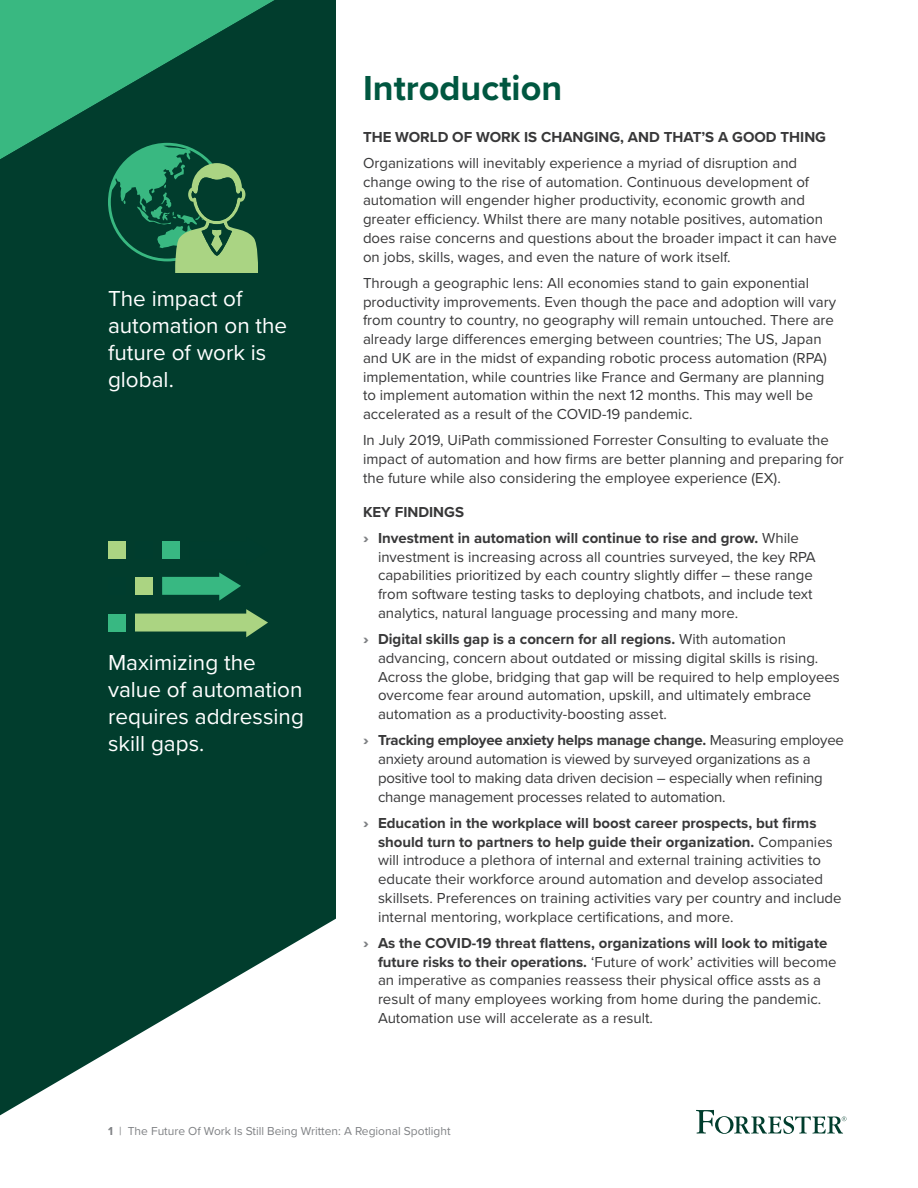
<style>
.page{position:relative;width:918px;height:1188px;background:#fff}
.page>*{position:absolute;margin:0;border:0;box-sizing:border-box;transform-origin:0 0}
.t1{font:700 36px "Proxima Nova";color:#005740}
.t2{font:22.5px/27px "Proxima Nova";color:#fff}
.t3{font:15px/18.8px "Proxima Nova";color:#383839}
.t4{font:700 15px/26.2px "Proxima Nova";color:#383839}
.t5{font:12px "Proxima Nova";color:#808285}
.s1{font-weight:900;color:#808285}
.s2{font-weight:400}
.s3{font-weight:700}
</style>
<div class="page">
<svg style="left:0;top:0;width:336px;height:1115px;background:#1e5345"></svg>
<svg style="left:696px;top:1110px;width:150px;height:24px"></svg>
<div style="left:108px;top:541px;width:18px;height:18px;background:#abd482"></div>
<div style="left:108px;top:577px;width:18px;height:18px;background:#003d2e"></div>
<div style="left:135px;top:541px;width:18px;height:18px;background:#003d2e"></div>
<div style="left:162px;top:541px;width:18px;height:18px;background:#38b882"></div>
<div style="left:189px;top:537px;width:79px;height:28px;background:#003d2e"></div>
<svg style="left:162px;top:572px;width:79px;height:29px;background:#20845e"></svg>
<svg style="left:135px;top:609px;width:133px;height:28px;background:#6a9a61"></svg>
<div style="left:135px;top:577px;width:18px;height:18px;background:#abd482"></div>
<div style="left:108px;top:614px;width:18px;height:18px;background:#38b882"></div>
<svg style="left:0;top:0;width:274px;height:273px;background:#1d6f4e"></svg>
<h2 class="t2" style="left:108px;top:284px;width:181px">The impact of automation on the future of work is global.</h2>
<h2 class="t2" style="left:108px;top:648px;width:197px">Maximizing the value of automation requires addressing skill gaps.</h2>
<h1 class="t1" style="left:363px;top:62px;width:201px">Introduction</h1>
<p class="t4" style="left:363px;top:123px;width:465px">THE WORLD OF WORK IS CHANGING, AND THAT’S A GOOD THING</p>
<p class="t3" style="left:363px;top:153px;width:476px">Organizations will inevitably experience a myriad of disruption and change owing to the rise of automation. Continuous development of automation will engender higher productivity, economic growth and greater efficiency. Whilst there are many notable positives, automation does raise concerns and questions about the broader impact it can have on jobs, skills, wages, and even the nature of work itself.</p>
<p class="t3" style="left:363px;top:273px;width:475px">Through a geographic lens: All economies stand to gain exponential productivity improvements. Even though the pace and adoption will vary from country to country, no geography will remain untouched. There are already large differences emerging between countries; The US, Japan and UK are in the midst of expanding robotic process automation (RPA) implementation, while countries like France and Germany are planning to implement automation within the next 12 months. This may well be accelerated as a result of the COVID-19 pandemic.</p>
<p class="t3" style="left:363px;top:430px;width:482px">In July 2019, UiPath commissioned Forrester Consulting to evaluate the impact of automation and how firms are better planning and preparing for the future while also considering the employee experience (EX).</p>
<p class="t4" style="left:363px;top:498px;width:438px">KEY FINDINGS<br><span class="s1">›</span> Investment in automation will continue to rise and grow. <span class="s2">While</span></p>
<p class="t3" style="left:378px;top:547px;width:439px">investment is increasing across all countries surveyed, the key RPA capabilities prioritized by each country slightly differ – these range from software testing tasks to deploying chatbots, and include text analytics, natural language processing and many more.</p>
<p class="t3" style="left:378px;top:629px;width:463px;text-indent:-15px"><span class="s1">›</span> <span class="s3">Digital skills gap is a concern for all regions.</span> With automation advancing, concern about outdated or missing digital skills is rising.<br>Across the globe, bridging that gap will be required to help employees overcome fear around automation, upskill, and ultimately embrace automation as a productivity-boosting asset.</p>
<p class="t3" style="left:378px;top:730px;width:468px;text-indent:-15px"><span class="s1">›</span> <span class="s3">Tracking employee anxiety helps manage change.</span> Measuring employee anxiety around automation is viewed by surveyed organizations as a positive tool to making data driven decision – especially when refining change management processes related to automation.</p>
<p class="t3" style="left:378px;top:813px;width:465px;text-indent:-15px"><span class="s1">›</span> <span class="s3">Education in the workplace will boost career prospects, but firms should turn to partners to help guide their organization.</span> Companies will introduce a plethora of internal and external training activities to educate their workforce around automation and develop associated skillsets. Preferences on training activities vary per country and include internal mentoring, workplace certifications, and more.</p>
<p class="t3" style="left:378px;top:933px;width:460px;text-indent:-15px"><span class="s1">›</span> <span class="s3">As the COVID-19 threat flattens, organizations will look to mitigate future risks to their operations.</span> ‘Future of work’ activities will become an imperative as companies reassess their physical office assts as a result of many employees working from home during the pandemic.<br>Automation use will accelerate as a result.</p>
<p class="t5" style="left:108px;top:1122px;width:344px"><span class="s3">1</span> | The Future Of Work Is Still Being Written: A Regional Spotlight</p>
</div>
